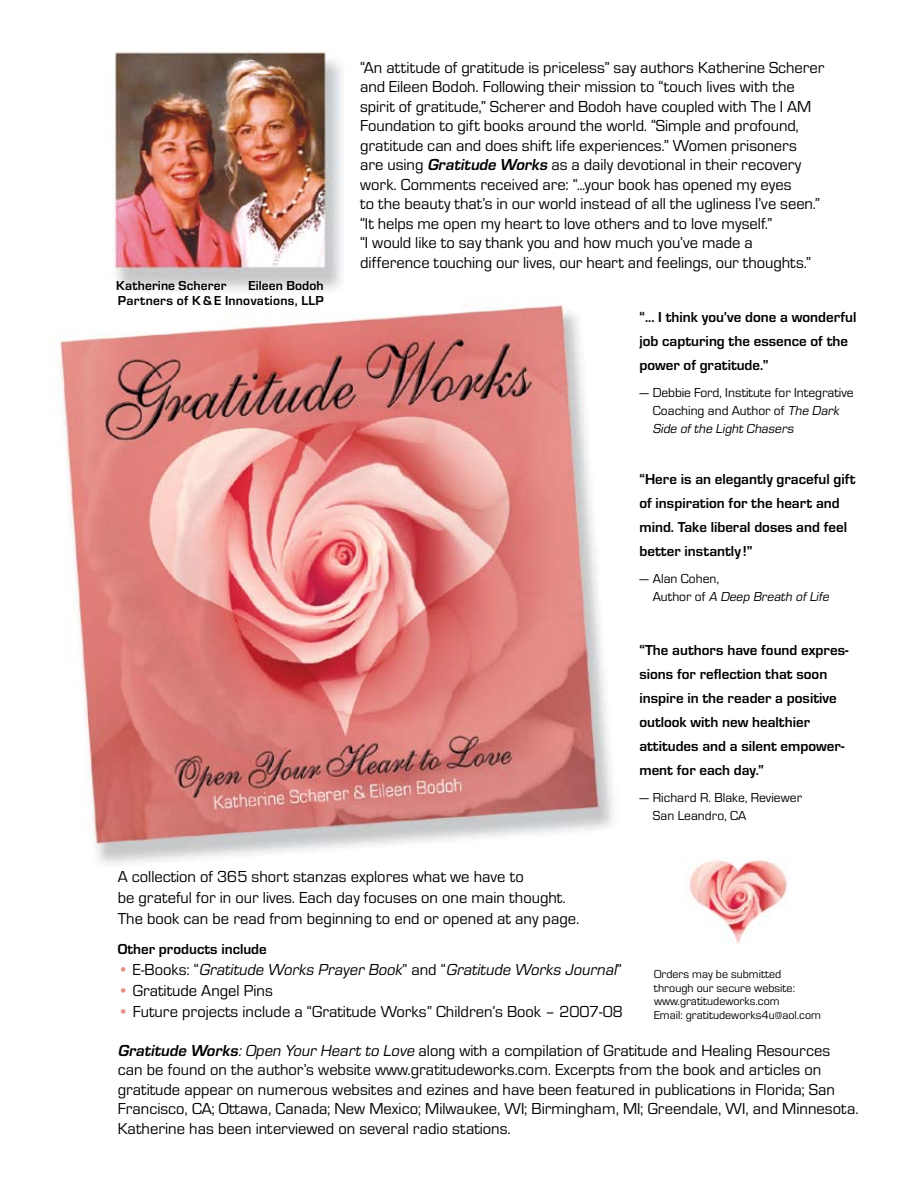
<style>
.page{position:relative;width:918px;height:1188px;background:#fff}
.page>*{position:absolute;margin:0;border:0;box-sizing:border-box;transform-origin:0 0}
.t1{font:16.5px/19.5px "Eurostile T";color:#000}
.t2{font:italic 16.5px "Eurostile T";color:#000}
.t3{font:700 15px/24px "Eurostile T";color:#000}
.t4{font:13.5px/18px "Eurostile T";color:#000}
.t5{font:700 13.5px/15px "Eurostile T";letter-spacing:.015em;color:#000;text-align:right}
.t6{font:12px/13.5px "Eurostile T";color:#000}
.s1{font-weight:700;font-style:italic}
.s2{font-style:italic}
.s3{font-style:normal;color:#e68e87}
.s4{font-style:normal}
.s5{color:#e68e87}
</style>
<div class="page">
<img style="left:59px;top:304px;width:555px;height:560px">
<img style="left:115px;top:50px;width:226px;height:241px">
<img style="left:689px;top:858px;width:98px;height:86px">
<p class="t5" style="left:116px;top:278px;width:112px">Katherine Scherer</p>
<p class="t5" style="left:118px;top:278px;width:207px">Eileen Bodoh<br>Partners of K&amp;E Innovations, LLP</p>
<p class="t1" style="left:360px;top:58px;width:466px">“An attitude of gratitude is priceless” say authors Katherine Scherer and Eileen Bodoh. Following their mission to “touch lives with the spirit of gratitude,” Scherer and Bodoh have coupled with The I AM Foundation to gift books around the world. “Simple and profound, gratitude can and does shift life experiences.” Women prisoners<br>are using <span class="s1">Gratitude Works</span> as a daily devotional in their recovery work. Comments received are: “...your book has opened my eyes<br>to the beauty that’s in our world instead of all the ugliness I’ve seen.” “It helps me open my heart to love others and to love myself.”<br>“I would like to say thank you and how much you’ve made a difference touching our lives, our heart and feelings, our thoughts.”</p>
<p class="t3" style="left:639px;top:305px;width:219px">“... I think you’ve done a wonderful job capturing the essence of the power of gratitude.”</p>
<p class="t4" style="left:653px;top:384px;width:202px;text-indent:-14px">— Debbie Ford, Institute for Integrative<br>Coaching and Author of <span class="s2">The Dark<br>Side of the Light Chasers</span></p>
<p class="t3" style="left:639px;top:467px;width:218px">“Here is an elegantly graceful gift of inspiration for the heart and mind. Take liberal doses and feel better instantly !”</p>
<p class="t4" style="left:653px;top:570px;width:180px;text-indent:-14px">— Alan Cohen,<br>A u t h o r o f <span class="s2">A Deep Breath of Life</span></p>
<p class="t3" style="left:639px;top:638px;width:211px">“The authors have found expres&shy;sions for reflection that soon inspire in the reader a positive outlook with new healthier attitudes and a silent empower&shy;ment for each day.”</p>
<p class="t4" style="left:653px;top:789px;width:151px;text-indent:-14px">— Richard R. Blake, Reviewer<br>San Leandro, CA</p>
<p class="t1" style="left:118px;top:866px;width:463px;line-height:21px">A collection of 365 short stanzas explores what we have to<br>be grateful for in our lives. Each day focuses on one main thought.<br>The book can be read from beginning to end or opened at any page.</p>
<p class="t3" style="left:118px;top:937px;width:151px">Other products include</p>
<p class="t2" style="left:118px;top:961px;width:506px"><span class="s3">•</span> <span class="s4">E - B o o k s : “</span> Gratitude Works Prayer Book<span class="s4">” a n d “</span> Gratitude Works Journal<span class="s4">”</span></p>
<p class="t1" style="left:118px;top:981px;width:157px"><span class="s5">•</span> Gratitude Angel Pins</p>
<p class="t1" style="left:118px;top:1002px;width:507px"><span class="s5">•</span> Future projects include a “Gratitude Works” Children’s Book – 2007-08</p>
<p class="t6" style="left:654px;top:967px;width:168px">Orders may be submitted through our secure website: www.gratitudeworks.com<br>Email: gratitudeworks4u@aol.com</p>
<p class="t1" style="left:118px;top:1041px;width:742px"><span class="s1">Gratitude Works</span><span class="s2">: Open Your Heart to Love</span> along with a compilation of Gratitude and Healing Resources can be found on the author’s website www.gratitudeworks.com. Excerpts from the book and articles on gratitude appear on numerous websites and ezines and have been featured in publications in Florida; San Francisco, CA; Ottawa, Canada; New Mexico; Milwaukee, WI; Birmingham, MI; Greendale, WI, and Minnesota.<br>Katherine has been interviewed on several radio stations.</p>
</div>
